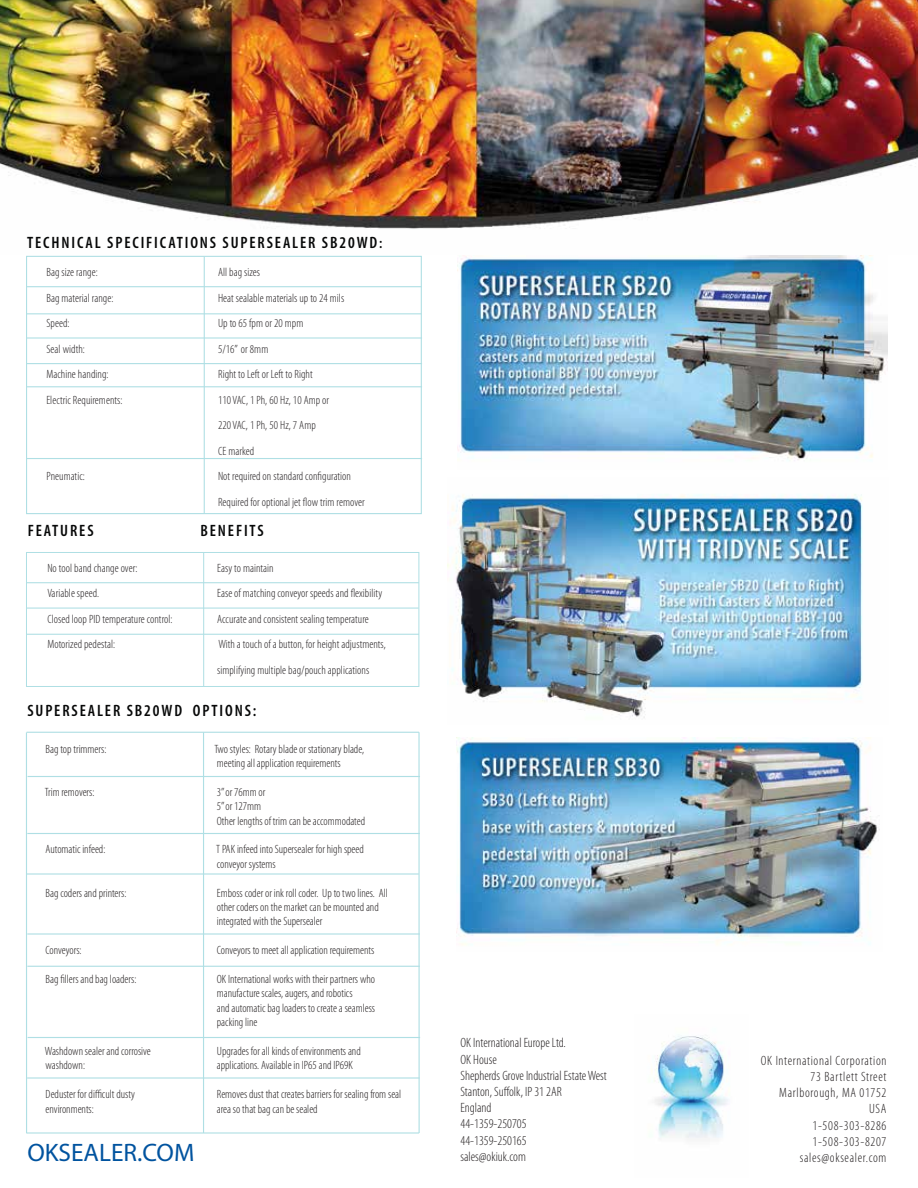
<style>
.page{position:relative;width:918px;height:1188px;background:#fff}
.page>*{position:absolute;margin:0;border:0;box-sizing:border-box;transform-origin:0 0}
.t1{font:700 25.35px "Myriad";color:#00539f}
.t2{font:600 condensed 16.5px "Myriad Pro";letter-spacing:.115em;color:#070808}
.t3{font:300 condensed 13.5px/16.2px "Myriad Pro";color:#231f20}
.t4{font:300 condensed 13.5px/16.2px "Myriad Pro";letter-spacing:.05em;color:#231f20;text-align:right}
.t5{font:300 condensed 12px/14.4px "Myriad Pro";color:#231f20}
.t6{font:300 condensed 12px/25.5px "Myriad Pro";letter-spacing:.005em;color:#231f21}
.s1{font-size:15px}
.s2{font-weight:400}
</style>
<div class="page">
<svg style="left:26px;top:255px;width:432px;height:53px"></svg>
<img style="left:0;top:0;width:918px;height:229px">
<div style="left:26px;top:256px;width:396px;height:258px;border:1px solid #afdfe4"></div>
<hr style="left:204px;top:257px;width:1px;height:256px;background:#afdfe4">
<hr style="left:27px;top:337px;width:395px;height:2px;background:#afdfe4">
<hr style="left:27px;top:313px;width:395px;height:1px;background:#afdfe4">
<hr style="left:27px;top:363px;width:395px;height:1px;background:#afdfe4">
<hr style="left:27px;top:386px;width:395px;height:1px;background:#afdfe4">
<hr style="left:27px;top:458px;width:395px;height:1px;background:#afdfe4">
<hr style="left:27px;top:286px;width:395px;height:1px;background:#afdfe4">
<div style="left:26px;top:552px;width:393px;height:135px;border:1px solid #afdfe4"></div>
<hr style="left:203px;top:553px;width:1px;height:134px;background:#afdfe4">
<hr style="left:26px;top:582px;width:393px;height:1px;background:#afdfe4">
<hr style="left:26px;top:608px;width:393px;height:1px;background:#afdfe4">
<hr style="left:26px;top:634px;width:393px;height:1px;background:#afdfe4">
<hr style="left:28px;top:776px;width:392px;height:1px;background:#afdfe4">
<hr style="left:27px;top:833px;width:393px;height:1px;background:#afdfe4">
<hr style="left:26px;top:873px;width:393px;height:2px;background:#afdfe4">
<hr style="left:27px;top:933px;width:393px;height:2px;background:#afdfe4">
<hr style="left:27px;top:966px;width:393px;height:1px;background:#afdfe4">
<hr style="left:28px;top:1037px;width:392px;height:1px;background:#afdfe4">
<hr style="left:27px;top:1077px;width:393px;height:2px;background:#afdfe4">
<hr style="left:203px;top:732px;width:1px;height:401px;background:#afdfe4">
<hr style="left:27px;top:1132px;width:392px;height:2px;background:#afdfe4">
<hr style="left:418px;top:732px;width:2px;height:401px;background:#afdfe4">
<hr style="left:26px;top:732px;width:1px;height:401px;background:#afdfe4">
<hr style="left:27px;top:732px;width:392px;height:1px;background:#afdfe4">
<img style="left:651px;top:1035px;width:77px;height:104px">
<img style="left:447px;top:494px;width:416px;height:224px">
<img style="left:457px;top:738px;width:423px;height:207px">
<img style="left:458px;top:255px;width:429px;height:206px">
<h2 class="t2" style="left:27px;top:234px;width:357px">TECHNICAL SPECIFICATIONS SUPERSEALER SB20WD<span class="s1">:</span></h2>
<p class="t6" style="left:46px;top:260px;width:53px">Bag size range:</p>
<p class="t6" style="left:218px;top:260px;width:44px">All bag sizes</p>
<p class="t6" style="left:46px;top:285px;width:69px">Bag material range:</p>
<p class="t6" style="left:218px;top:285px;width:128px">Heat sealable materials up to 24 mils</p>
<p class="t6" style="left:46px;top:311px;width:25px">Speed:</p>
<p class="t6" style="left:218px;top:311px;width:87px">Up to 65 fpm or 20 mpm</p>
<p class="t6" style="left:46px;top:336px;width:40px">Seal width:</p>
<p class="t6" style="left:218px;top:336px;width:52px">5/16” or 8mm</p>
<p class="t6" style="left:46px;top:362px;width:64px">Machine handing:</p>
<p class="t6" style="left:218px;top:362px;width:96px">Right to Left or Left to Right</p>
<p class="t6" style="left:46px;top:387px;width:78px">Electric Requirements:</p>
<p class="t6" style="left:218px;top:387px;width:113px">110 VAC, 1 Ph, 60 Hz, 10 Amp or<br>220 VAC, 1 Ph, 50 Hz, 7 Amp<br>CE marked</p>
<p class="t6" style="left:46px;top:464px;width:40px">Pneumatic:</p>
<p class="t6" style="left:218px;top:464px;width:148px">Not required on standard configuration<br>Required for optional jet flow trim remover</p>
<h2 class="t2" style="left:28px;top:522px;width:67px">FEATURES</h2>
<h2 class="t2" style="left:200px;top:522px;width:65px">BENEFITS</h2>
<p class="t6" style="left:47px;top:555px;width:92px">No tool band change over:</p>
<p class="t6" style="left:217px;top:555px;width:58px">Easy to maintain</p>
<p class="t6" style="left:47px;top:581px;width:53px">Variable speed.</p>
<p class="t6" style="left:217px;top:581px;width:167px">Ease of matching conveyor speeds and flexibility</p>
<p class="t6" style="left:47px;top:606px;width:127px">Closed loop PID temperature control:</p>
<p class="t6" style="left:217px;top:606px;width:153px">Accurate and consistent sealing temperature</p>
<p class="t6" style="left:47px;top:632px;width:69px">Motorized pedestal:</p>
<p class="t6" style="left:217px;top:632px;width:170px">With a touch of a button, for height adjustments, simplifying multiple bag/pouch applications</p>
<h2 class="t2" style="left:27px;top:701px;width:231px">SUPERSEALER SB20WD OPTIONS:</h2>
<p class="t5" style="left:46px;top:742px;width:62px">Bag top trimmers:</p>
<p class="t5" style="left:214px;top:742px;width:151px">Two styles: Rotary blade or stationary blade, meeting all application requirements</p>
<p class="t5" style="left:45px;top:785px;width:51px">Trim removers:</p>
<p class="t5" style="left:217px;top:785px;width:150px">3” or 76mm or<br>5” or 127mm<br>Other lengths of trim can be accommodated</p>
<p class="t5" style="left:46px;top:842px;width:61px">Automatic infeed:</p>
<p class="t5" style="left:216px;top:842px;width:149px">T PAK infeed into Supersealer for high speed conveyor systems</p>
<p class="t5" style="left:46px;top:886px;width:82px">Bag coders and printers:</p>
<p class="t5" style="left:217px;top:886px;width:172px">Emboss coder or ink roll coder. Up to two lines. All other coders on the market can be mounted and integrated with the Supersealer</p>
<p class="t5" style="left:46px;top:943px;width:38px">Conveyors:</p>
<p class="t5" style="left:217px;top:943px;width:159px">Conveyors to meet all application requirements</p>
<p class="t5" style="left:46px;top:972px;width:92px">Bag fillers and bag loaders:</p>
<p class="t5" style="left:217px;top:972px;width:160px">OK International works with their partners who manufacture scales, augers, and robotics<br>and automatic bag loaders to create a seamless packing line</p>
<p class="t5" style="left:45px;top:1044px;width:107px">Washdown sealer and corrosive</p>
<p class="t5" style="left:217px;top:1044px;width:146px">Upgrades for all kinds of environments and</p>
<p class="t5" style="left:46px;top:1058px;width:41px">washdown:</p>
<p class="t5" style="left:217px;top:1058px;width:138px">applications. Available in IP65 and IP69K</p>
<p class="t5" style="left:46px;top:1087px;width:91px">Deduster for difficult dusty</p>
<p class="t5" style="left:217px;top:1087px;width:186px">Removes dust that creates barriers for sealing from seal</p>
<p class="t5" style="left:46px;top:1102px;width:50px">environments:</p>
<p class="t5" style="left:217px;top:1102px;width:102px">area so that bag can be sealed</p>
<h1 class="t1" style="left:27px;top:1137px;width:168px">OKSEALER.<span class="s2">COM</span></h1>
<p class="t3" style="left:461px;top:1035px;width:148px">OK International Europe Ltd.<br>OK House<br>Shepherds Grove Industrial Estate West<br>Stanton, Suffolk, IP 31 2AR<br>England<br>44-1359-250705<br>44-1359-250165<br>sales@okiuk.com</p>
<p class="t4" style="left:761px;top:1052px;width:127px">OK International Corporation<br>73 Bartlett Street<br>Marlborough, MA 01752<br>USA<br>1-508-303-8286<br>1-508-303-8207 sales@oksealer.com</p>
</div>
